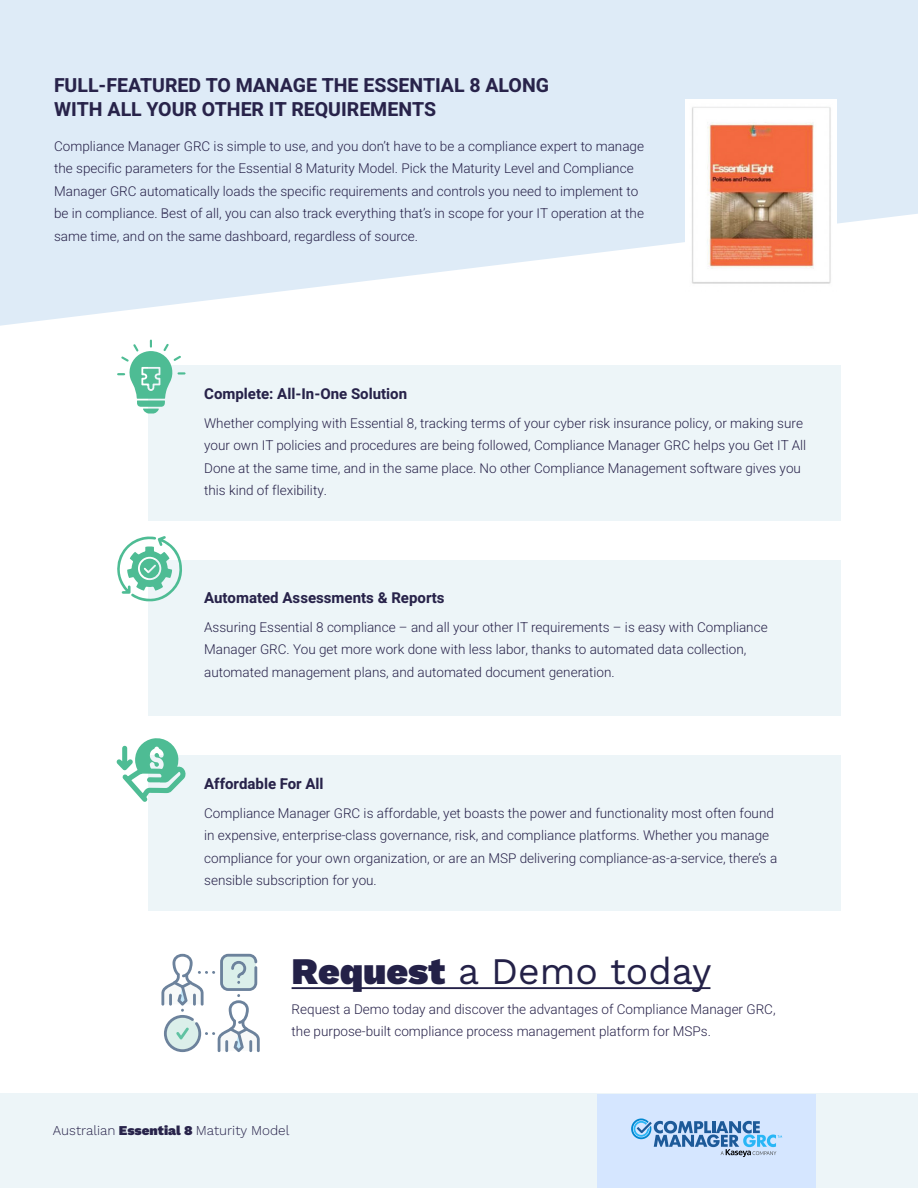
<style>
.page{position:relative;width:918px;height:1188px;background:#fff}
.page>*{position:absolute;margin:0;border:0;box-sizing:border-box;transform-origin:0 0}
.MAIN_HEADLINE{font:37.5px "Work Sans";color:#242148}
.Paragraph_Headline{font:700 19.5px "Heebo";color:#28234a}
.PARA__SUBHEAD{font:700 15px "Heebo";color:#28234a}
.Paragraph{font:300 13.5px/22.5px "Heebo";color:#28234a}
.t1{font:300 13.5px "Work Sans";color:#28234a}
.s1{font-weight:900}
</style>
<div class="page">
<svg style="left:0;top:0;width:918px;height:326px;fill:#deebf7"></svg>
<div style="left:0;top:1093px;width:918px;height:95px;background:#edf5f8"></div>
<div style="left:597px;top:1094px;width:219px;height:94px;background:#d5e6ff"></div>
<svg style="left:631px;top:1118px;width:151px;height:39px"></svg>
<div style="left:149px;top:365px;width:692px;height:156px;background:#edf5f8"></div>
<div style="left:149px;top:560px;width:692px;height:156px;background:#edf5f8"></div>
<div style="left:149px;top:755px;width:692px;height:156px;background:#edf5f8"></div>
<svg style="left:161px;top:954px;width:99px;height:98px"></svg>
<hr style="left:292px;top:987px;width:418px;height:2px;background:#242148">
<svg style="left:117px;top:738px;width:69px;height:64px"></svg>
<svg style="left:117px;top:340px;width:69px;height:74px"></svg>
<svg style="left:117px;top:536px;width:65px;height:65px"></svg>
<img style="left:685px;top:99px;width:151px;height:193px">
<p class="Paragraph_Headline" style="left:54px;top:72px;width:497px">FULL-FEATURED TO MANAGE THE ESSENTIAL 8 ALONG</p>
<p class="Paragraph_Headline" style="left:54px;top:95px;width:384px">WITH ALL YOUR OTHER IT REQUIREMENTS</p>
<p class="Paragraph" style="left:54px;top:135px;width:591px">Compliance Manager GRC is simple to use, and you don’t have to be a compliance expert to manage the specific parameters for the Essential 8 Maturity Model. Pick the Maturity Level and Compliance Manager GRC automatically loads the specific requirements and controls you need to implement to be in compliance. Best of all, you can also track everything that’s in scope for your IT operation at the same time, and on the same dashboard, regardless of source.</p>
<p class="PARA__SUBHEAD" style="left:204px;top:383px;width:205px">Complete: All-In-One Solution</p>
<p class="Paragraph" style="left:204px;top:412px;width:604px">Whether complying with Essential 8, tracking terms of your cyber risk insurance policy, or making sure your own IT policies and procedures are being followed, Compliance Manager GRC helps you Get IT All Done at the same time, and in the same place. No other Compliance Management software gives you this kind of flexibility.</p>
<p class="PARA__SUBHEAD" style="left:204px;top:587px;width:242px">Automated Assessments &amp; Reports</p>
<p class="Paragraph" style="left:204px;top:616px;width:565px">Assuring Essential 8 compliance – and all your other IT requirements – is easy with Compliance</p>
<p class="Paragraph" style="left:204px;top:638px;width:544px">Manager GRC. You get more work done with less labor, thanks to automated data collection,</p>
<p class="Paragraph" style="left:204px;top:661px;width:412px">automated management plans, and automated document generation.</p>
<p class="PARA__SUBHEAD" style="left:204px;top:773px;width:121px">Affordable For All</p>
<p class="Paragraph" style="left:204px;top:802px;width:575px">Compliance Manager GRC is affordable, yet boasts the power and functionality most often found in expensive, enterprise-class governance, risk, and compliance platforms. Whether you manage compliance for your own organization, or are an MSP delivering compliance-as-a-service, there’s a sensible subscription for you.</p>
<p class="MAIN_HEADLINE" style="left:292px;top:943px;width:421px"><span class="s1">Request</span> a Demo today</p>
<p class="Paragraph" style="left:292px;top:998px;width:486px">Request a Demo today and discover the advantages of Compliance Manager GRC,</p>
<p class="Paragraph" style="left:292px;top:1020px;width:421px">the purpose-built compliance process management platform for MSPs.</p>
<p class="t1" style="left:53px;top:1120px;width:238px">Australian <span class="s1">Essential 8</span> Maturity Model</p>
</div>
